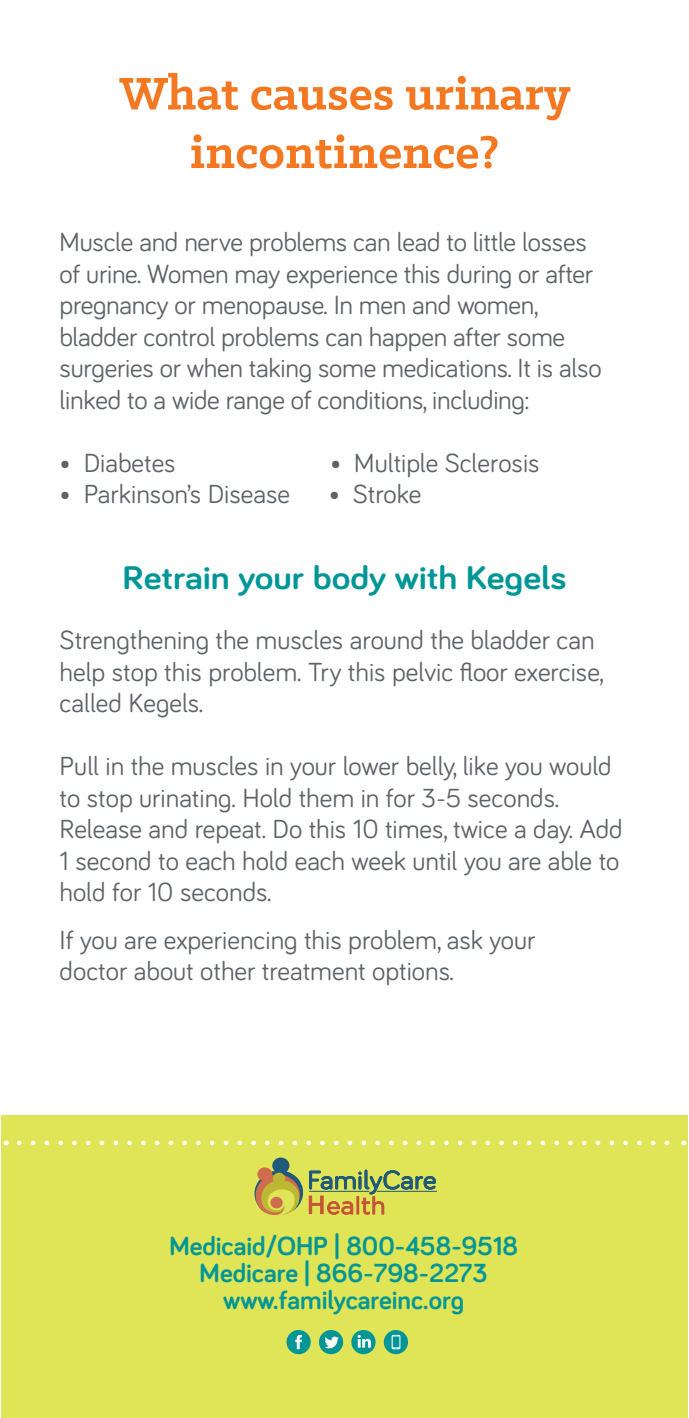
<style>
.page{position:relative;width:689px;height:1418px;background:#fff}
.page>*{position:absolute;margin:0;border:0;box-sizing:border-box;transform-origin:0 0}
.t1{font:700 51.75px "Klinic Slab";color:#f47721}
.t2{font:700 33.75px "Bariol";color:#009696;scale:1.12 1}
.t3{font:27px/31.5px "Bariol";color:#5f6369}
.t4{font:700 27px "Bariol";color:#009696}
</style>
<div class="page">
<div style="left:1px;top:1115px;width:686px;height:303px;background:#e0e457"></div>
<svg style="left:19px;top:1140px;width:651px;height:5px"></svg>
<div style="left:351px;top:1330px;width:24px;height:24px;background:#009696;border:2px solid #009696;border-radius:50%"></div>
<svg style="left:357px;top:1334px;width:14px;height:13px"></svg>
<div style="left:286px;top:1330px;width:25px;height:24px;background:#009696;border:2px solid #009696;border-radius:50%"></div>
<svg style="left:295px;top:1335px;width:7px;height:14px"></svg>
<div style="left:319px;top:1330px;width:24px;height:24px;background:#009696;border:2px solid #009696;border-radius:50%"></div>
<svg style="left:324px;top:1336px;width:15px;height:12px"></svg>
<div style="left:384px;top:1330px;width:24px;height:24px;background:#009696;border:2px solid #009696;border-radius:50%"></div>
<svg style="left:391px;top:1334px;width:9px;height:15px"></svg>
<svg style="left:254px;top:1157px;width:182px;height:58px"></svg>
<hr style="left:377px;top:1191px;width:60px;height:1px;background:#1f597c">
<p class="t1" style="left:119px;top:59px;width:452px">What causes urinary</p>
<p class="t1" style="left:190px;top:118px;width:311px">incontinence?</p>
<p class="t3" style="left:60px;top:225px;width:543px">Muscle and nerve problems can lead to little losses of urine. Women may experience this during or after pregnancy or menopause. In men and women, bladder control problems can happen after some surgeries or when taking some medications. It is also linked to a wide range of conditions, including:</p>
<p class="t3" style="left:60px;top:446px;width:118px">• Diabetes</p>
<p class="t3" style="left:330px;top:446px;width:211px">• Multiple Sclerosis</p>
<p class="t3" style="left:60px;top:477px;width:232px">• Parkinson’s Disease</p>
<p class="t3" style="left:328px;top:477px;width:94px">• Stroke</p>
<p class="t2" style="left:122px;top:554px;width:398px">Retrain your body with Kegels</p>
<p class="t3" style="left:60px;top:623px;width:545px">Strengthening the muscles around the bladder can help stop this problem. Try this pelvic floor exercise, called Kegels.</p>
<p class="t3" style="left:60px;top:749px;width:553px">Pull in the muscles in your lower belly, like you would to stop urinating. Hold them in for 3-5 seconds.</p>
<p class="t3" style="left:60px;top:812px;width:564px">Release and repeat. Do this 10 times, twice a day. Add<br>1 second to each hold each week until you are able to hold for 10 seconds.</p>
<p class="t3" style="left:60px;top:922px;width:477px">If you are experiencing this problem, ask your doctor about other treatment options.</p>
<p class="t4" style="left:169px;top:1227px;width:350px">Medicaid/OHP | 800-458-9518</p>
<p class="t4" style="left:200px;top:1254px;width:290px">Medicare | 866-798-2273</p>
<p class="t4" style="left:223px;top:1281px;width:242px">www.familycareinc.org</p>
</div>
